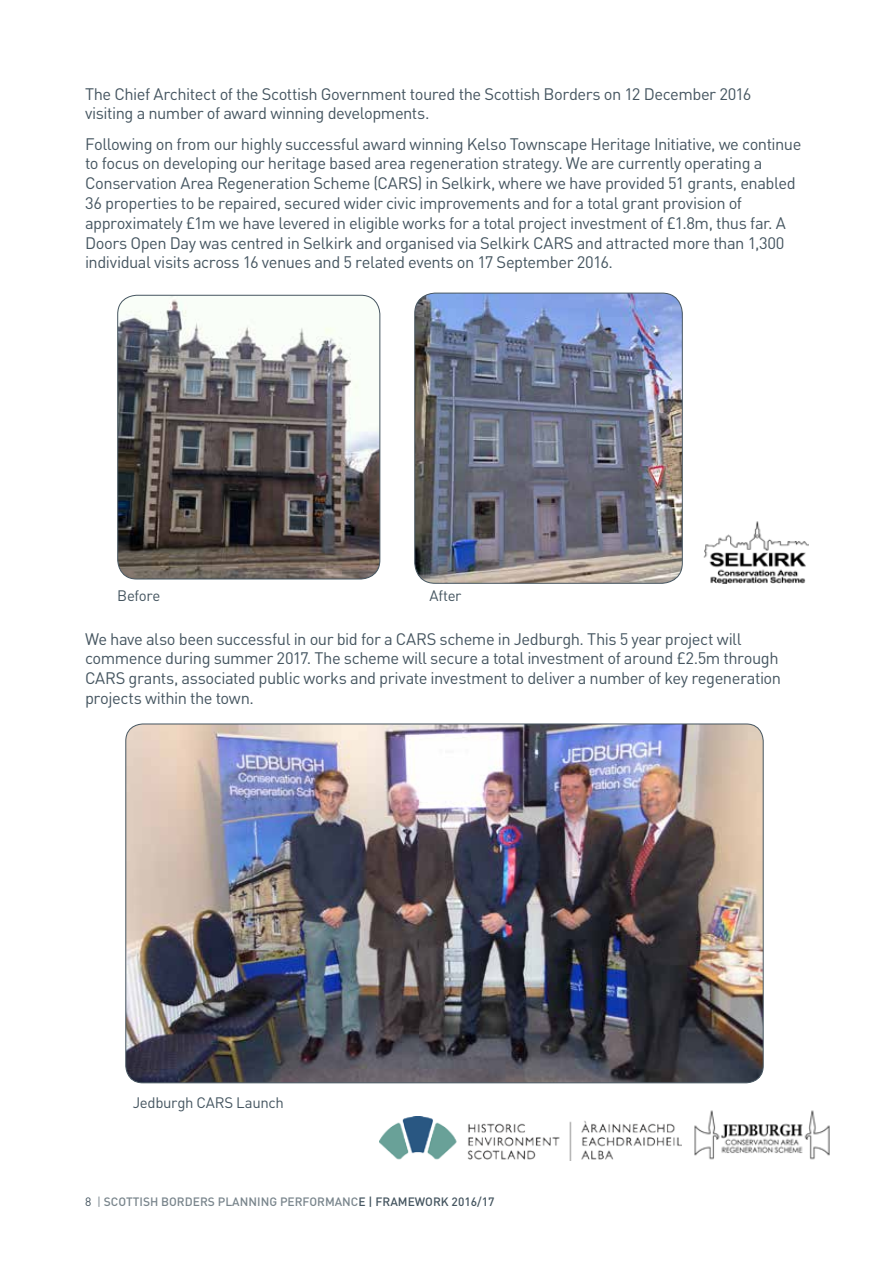
<style>
.page{position:relative;width:893px;height:1263px;background:#fff}
.page>*{position:absolute;margin:0;border:0;box-sizing:border-box;transform-origin:0 0}
.t1{font:16.5px/19.8px "DIN";letter-spacing:-.03em;color:#455560}
.t2{font:15px "DIN";letter-spacing:-.025em;color:#455560}
.t3{font:500 12px "DIN";color:#79858c}
.s1{font-weight:400;color:#455560}
.s2{font-weight:400}
.s3{color:#455560}
</style>
<div class="page">
<img style="left:118px;top:295px;width:262px;height:284px">
<div style="left:117px;top:295px;width:263px;height:284px;border:1px solid #455560;border-radius:19px"></div>
<img style="left:415px;top:293px;width:267px;height:290px">
<div style="left:414px;top:293px;width:269px;height:291px;border:1px solid #455560;border-radius:20px"></div>
<img style="left:126px;top:724px;width:637px;height:359px">
<img style="left:703px;top:521px;width:106px;height:62px">
<img style="left:380px;top:1116px;width:301px;height:44px">
<img style="left:694px;top:1110px;width:136px;height:50px">
<p class="t1" style="left:85px;top:83px;width:668px">The Chief Architect of the Scottish Government toured the Scottish Borders on 12 December 2016 visiting a number of award winning developments.</p>
<p class="t1" style="left:85px;top:133px;width:718px">Following on from our highly successful award winning Kelso Townscape Heritage Initiative, we continue to focus on developing our heritage based area regeneration strategy. We are currently operating a Conservation Area Regeneration Scheme (CARS) in Selkirk, where we have provided 51 grants, enabled 36 properties to be repaired, secured wider civic improvements and for a total grant provision of approximately £1m we have levered in eligible works for a total project investment of £1.8m, thus far. A Doors Open Day was centred in Selkirk and organised via Selkirk CARS and attracted more than 1,300 individual visits across 16 venues and 5 related events on 17 September 2016.</p>
<p class="t2" style="left:117px;top:586px;width:45px">Before</p>
<p class="t2" style="left:429px;top:586px;width:34px">After</p>
<p class="t1" style="left:85px;top:628px;width:698px">We have also been successful in our bid for a CARS scheme in Jedburgh. This 5 year project will commence during summer 2017. The scheme will secure a total investment of around £2.5m through CARS grants, associated public works and private investment to deliver a number of key regeneration projects within the town.</p>
<p class="t2" style="left:133px;top:1093px;width:152px">Jedburgh CARS Launch</p>
<p class="t3" style="left:85px;top:1194px;width:411px"><span class="s1">8</span> <span class="s2">|</span> SCOTTISH BORDERS PLANNING PERFORMANC<span class="s3">E | FRAMEWORK 2016/17</span></p>
</div>
